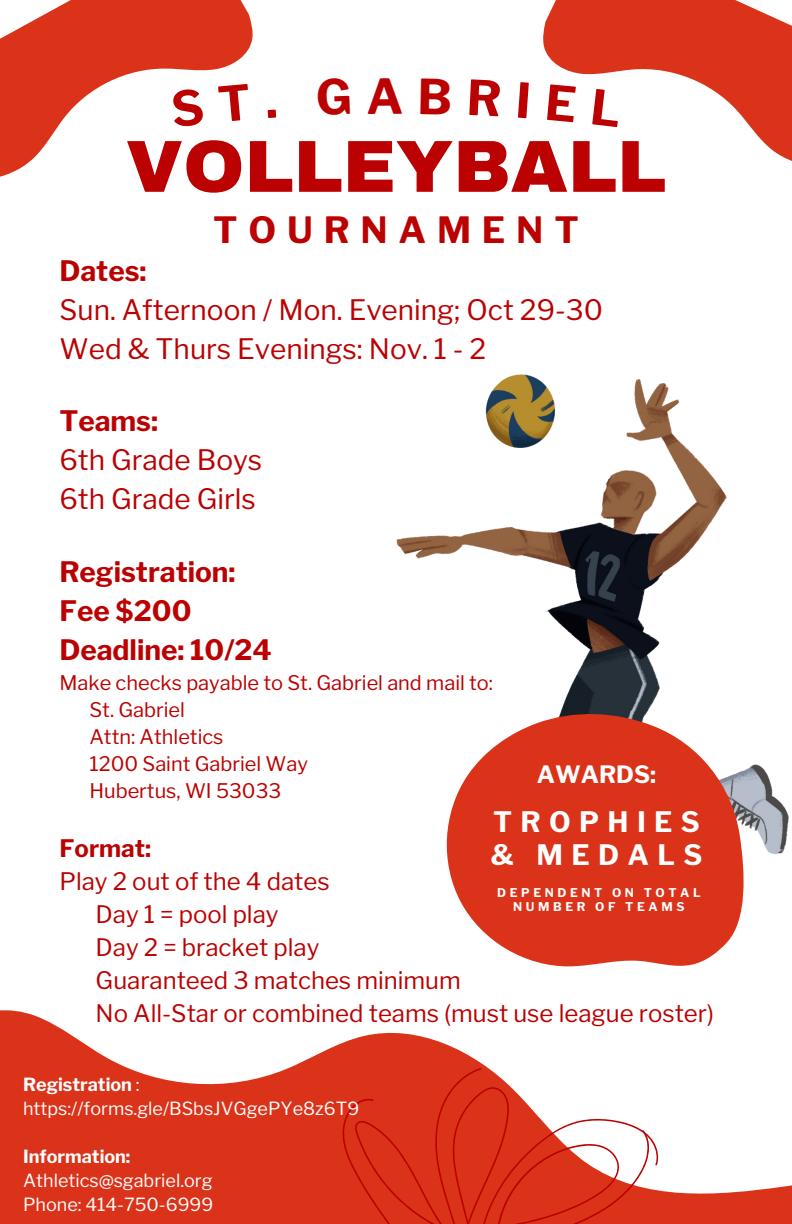
<style>
.page{position:relative;width:792px;height:1224px;background:#fff}
.page>*{position:absolute;margin:0;border:0;box-sizing:border-box;transform-origin:0 0}
.t1{font:900 73.6px "Archivo";color:#bb0101}
.t2{font:700 48px "Libre Franklin";color:#bb0101}
.t3{font:700 36px "Libre Franklin";letter-spacing:.3em;color:#bb0101}
.t4{font:28px "Libre Franklin";color:#bb0101}
.t5{font:700 28px "Libre Franklin";color:#bb0101}
.t6{font:700 28px/33px "Libre Franklin";letter-spacing:.3em;color:#fff}
.t7{font:24px "Libre Franklin";color:#bb0101}
.t8{font:700 24px "Libre Franklin";color:#bb0101}
.t9{font:700 23.8px "Libre Franklin";color:#fff}
.t10{font:20px "Libre Franklin";color:#bb0101}
.t11{font:18px "Libre Franklin";color:#fff}
.t12{font:700 18px "Libre Franklin";color:#fff}
.t13{font:700 12px/14px "Libre Franklin";letter-spacing:.3em;color:#fff;text-align:center}
.s1{font-weight:400}
</style>
<div class="page">
<img style="left:396px;top:375px;width:331px;height:273px">
<svg style="left:446px;top:648px;width:343px;height:319px;fill:#db331a"></svg>
<svg style="left:0;top:1010px;width:792px;height:214px;fill:#db331a"></svg>
<svg style="left:342px;top:1068px;width:316px;height:155px"></svg>
<svg style="left:543px;top:0;width:249px;height:161px;fill:#db331a"></svg>
<svg style="left:0;top:0;width:253px;height:177px;fill:#db331a"></svg>
<svg style="left:171px;top:87px;width:33px;height:41px"></svg>
<svg style="left:218px;top:83px;width:33px;height:39px"></svg>
<svg style="left:547px;top:84px;width:29px;height:38px"></svg>
<svg style="left:592px;top:88px;width:29px;height:39px"></svg>
<p class="t2" style="left:366px;top:67px;width:39px">A</p>
<p class="t1" style="left:126px;top:127px;width:542px">VOLLEYBALL</p>
<p class="t3" style="left:213px;top:208px;width:367px">TOURNAMENT</p>
<p class="t5" style="left:60px;top:254px;width:89px">Dates:</p>
<p class="t4" style="left:60px;top:293px;width:545px">Sun. Afternoon / Mon. Evening; Oct 29-30</p>
<p class="t4" style="left:60px;top:332px;width:428px">Wed &amp; Thurs Evenings: Nov. 1 - 2</p>
<p class="t5" style="left:59px;top:404px;width:100px">Teams:</p>
<p class="t4" style="left:59px;top:443px;width:204px">6th Grade Boys</p>
<p class="t4" style="left:59px;top:482px;width:198px">6th Grade Girls</p>
<p class="t5" style="left:59px;top:555px;width:178px">Registration:</p>
<p class="t5" style="left:59px;top:594px;width:134px">Fee $200</p>
<p class="t5" style="left:59px;top:633px;width:214px">Deadline: 10/24</p>
<p class="t10" style="left:59px;top:670px;width:435px">Make checks payable to St. Gabriel and mail to:</p>
<p class="t10" style="left:89px;top:697px;width:97px">St. Gabriel</p>
<p class="t10" style="left:89px;top:724px;width:136px">Attn: Athletics</p>
<p class="t10" style="left:89px;top:751px;width:220px">1200 Saint Gabriel Way</p>
<p class="t10" style="left:89px;top:778px;width:193px">Hubertus, WI 53033</p>
<p class="t9" style="left:537px;top:760px;width:121px">AWARDS:</p>
<p class="t6" style="left:490px;top:805px;width:214px">TROPHIES &amp; MEDALS</p>
<p class="t13" style="left:497px;top:885px;width:205px">DEPENDENT ON TOTAL<br>NUMBER OF TEAMS</p>
<p class="t8" style="left:60px;top:834px;width:93px">Format:</p>
<p class="t7" style="left:60px;top:867px;width:272px">Play 2 out of the 4 dates</p>
<p class="t7" style="left:96px;top:900px;width:184px">Day 1 = pool play</p>
<p class="t7" style="left:96px;top:933px;width:225px">Day 2 = bracket play</p>
<p class="t7" style="left:96px;top:966px;width:367px">Guaranteed 3 matches minimum</p>
<p class="t7" style="left:96px;top:999px;width:620px">No All-Star or combined teams (must use league roster)</p>
<p class="t12" style="left:23px;top:1073px;width:118px">Registration <span class="s1">:</span></p>
<p class="t11" style="left:23px;top:1097px;width:338px">https://forms.gle/BSbsJVGgePYe8z6T9</p>
<p class="t12" style="left:23px;top:1145px;width:109px">Information:</p>
<p class="t11" style="left:23px;top:1169px;width:191px">Athletics@sgabriel.org</p>
<p class="t11" style="left:23px;top:1193px;width:192px">Phone: 414-750-6999</p>
</div>
